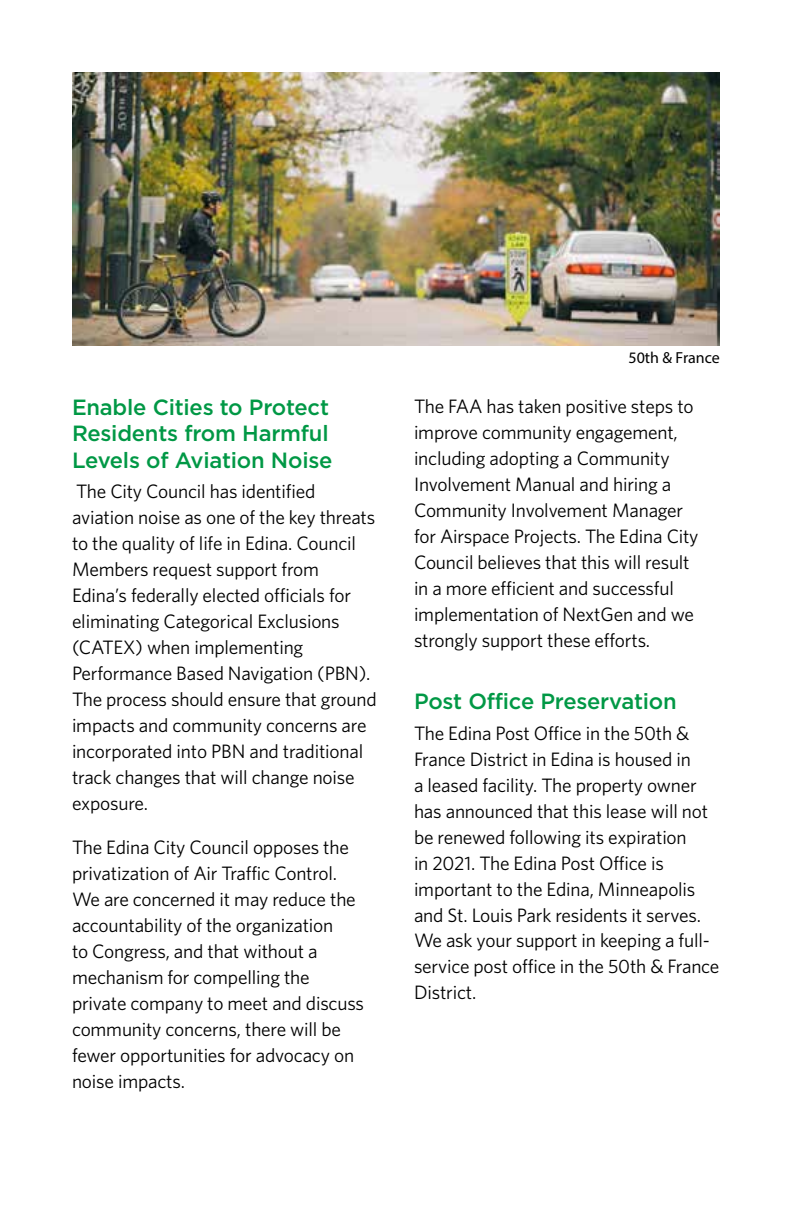
<style>
.page{position:relative;width:792px;height:1224px;background:#fff}
.page>*{position:absolute;margin:0;border:0;box-sizing:border-box;transform-origin:0 0}
.t1{font:500 22px/26.4px "Gotham";letter-spacing:-.01em;color:#009845}
.t2{font:19.4px/26px "Whitney";letter-spacing:-.01em;color:#000}
.t3{font:16px "Myriad Pro";color:#000}
</style>
<div class="page">
<img style="left:72px;top:72px;width:648px;height:273px">
<p class="t1" style="left:72px;top:393px;width:262px">Enable Cities to Protect<br>Residents from Harmful<br>Levels of Aviation Noise</p>
<p class="t2" style="left:72px;top:478px;width:306px">The City Council has identified aviation noise as one of the key threats to the quality of life in Edina. Council Members request support from Edina’s federally elected officials for eliminating Categorical Exclusions (CATEX) when implementing Performance Based Navigation (PBN).<br>The process should ensure that ground impacts and community concerns are incorporated into PBN and traditional track changes that will change noise exposure.</p>
<p class="t2" style="left:72px;top:834px;width:294px">The Edina City Council opposes the privatization of Air Traffic Control.<br>We are concerned it may reduce the accountability of the organization<br>to Congress, and that without a mechanism for compelling the private company to meet and discuss community concerns, there will be fewer opportunities for advocacy on noise impacts.</p>
<p class="t3" style="left:629px;top:348px;width:93px">50th &amp; France</p>
<p class="t2" style="left:414px;top:393px;width:286px">The FAA has taken positive steps to improve community engagement, including adopting a Community Involvement Manual and hiring a Community Involvement Manager for Airspace Projects. The Edina City Council believes that this will result in a more efficient and successful implementation of NextGen and we strongly support these efforts.</p>
<p class="t1" style="left:414px;top:688px;width:264px">Post Office Preservation</p>
<p class="t2" style="left:414px;top:719px;width:307px">The Edina Post Office in the 50th &amp; France District in Edina is housed in<br>a leased facility. The property owner has announced that this lease will not be renewed following its expiration<br>in 2021. The Edina Post Office is important to the Edina, Minneapolis and St. Louis Park residents it serves.<br>We ask your support in keeping a full&shy;service post office in the 50th &amp; France District.</p>
</div>
